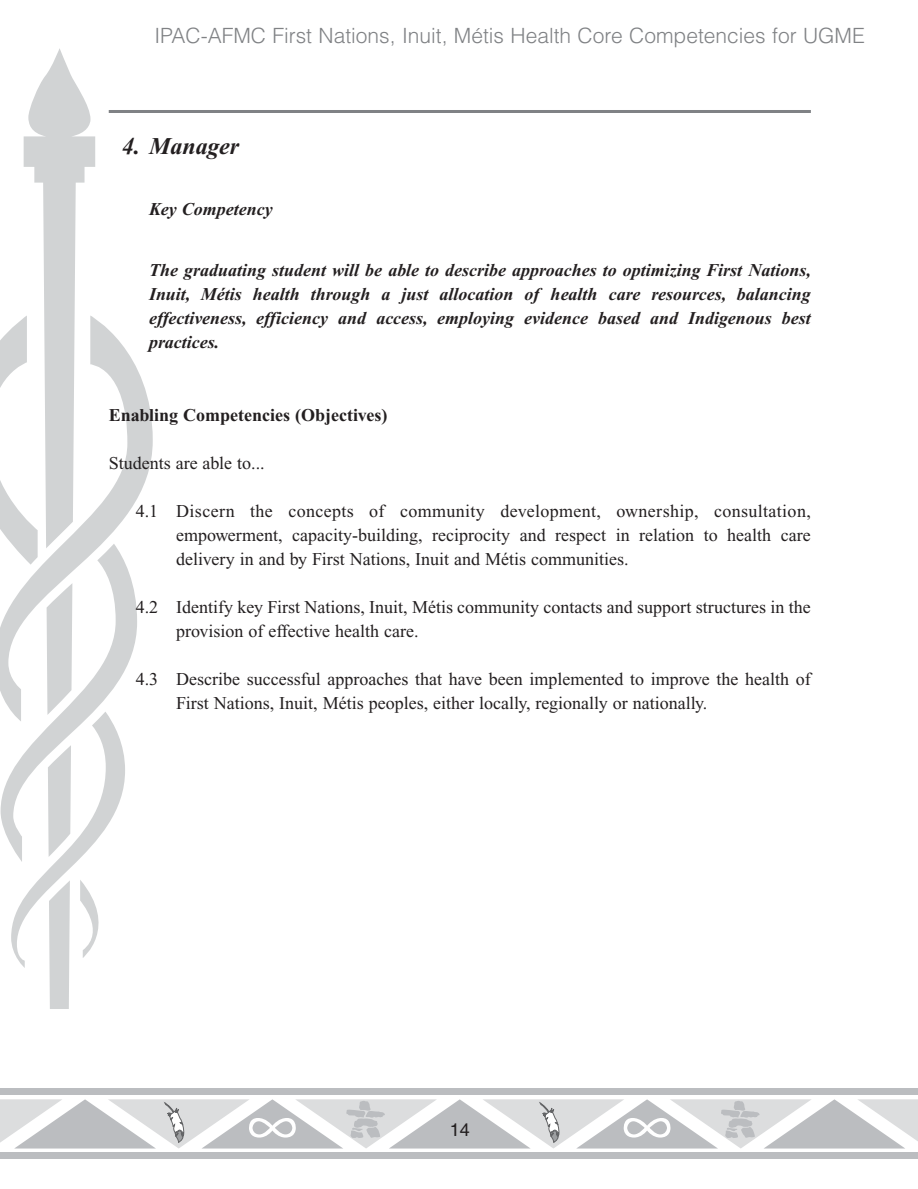
<style>
.page{position:relative;width:918px;height:1189px;background:#fff}
.page>*{position:absolute;margin:0;border:0;box-sizing:border-box;transform-origin:0 0}
.t1{font:italic 700 24px "Times New Roman";color:#231f20}
.t2{font:300 21px "Helvetica";color:#808285}
.t3{font:18px/24px "Times";color:#231f20}
.t4{font:italic 700 18px/24px "Times New Roman";color:#231f20;text-align:justify}
.t5{font:700 18px "Times New Roman";color:#231f20}
.t6{font:18px "Helvetica";color:#231f20}
</style>
<div class="page">
<div style="left:0;top:1088px;width:918px;height:70px;background:#bbbdc0"></div>
<div style="left:0;top:1095px;width:918px;height:56px;background:linear-gradient(to right,#fff,#fff)"></div>
<svg style="left:137px;top:369px;width:16px;height:130px;fill:#d1d3d4"></svg>
<svg style="left:24px;top:48px;width:71px;height:960px;fill:#d3d5d6"></svg>
<svg style="left:0;top:315px;width:137px;height:652px"></svg>
<svg style="left:0;top:1099px;width:918px;height:49px"></svg>
<hr style="left:109px;top:110px;width:702px;height:3px;background:#808285">
<p class="t2" style="left:154px;top:28px;width:712px">IPAC-AFMC First Nations, Inuit, Métis Health Core Competencies for UGME</p>
<h1 class="t1" style="left:122px;top:137px;width:118px">4. Manager</h1>
<p class="t4" style="left:149px;top:199px;width:125px">Key Competency</p>
<p class="t4" style="left:149px;top:260px;width:663px">The graduating student will be able to describe approaches to optimizing First Nations, Inuit, Métis health through a just allocation of health care resources, balancing effectiveness, efficiency and access, employing evidence based and Indigenous best practices.</p>
<p class="t5" style="left:109px;top:408px;width:280px">Enabling Competencies (Objectives)</p>
<p class="t3" style="left:109px;top:452px;width:157px">Students are able to...</p>
<p class="t3" style="left:176px;top:500px;width:636px;text-align:justify;text-indent:-40px">4.1 Discern the concepts of community development, ownership, consultation, empowerment, capacity-building, reciprocity and respect in relation to health care delivery in and by First Nations, Inuit and Métis communities.</p>
<p class="t3" style="left:176px;top:596px;width:636px;text-indent:-40px">4.2 Identify key First Nations, Inuit, Métis community contacts and support structures in the provision of effective health care.</p>
<p class="t3" style="left:176px;top:668px;width:636px;text-indent:-40px">4.3 Describe successful approaches that have been implemented to improve the health of<br>First Nations, Inuit, Métis peoples, either locally, regionally or nationally.</p>
<p class="t6" style="left:450px;top:1122px;width:22px">14</p>
</div>
